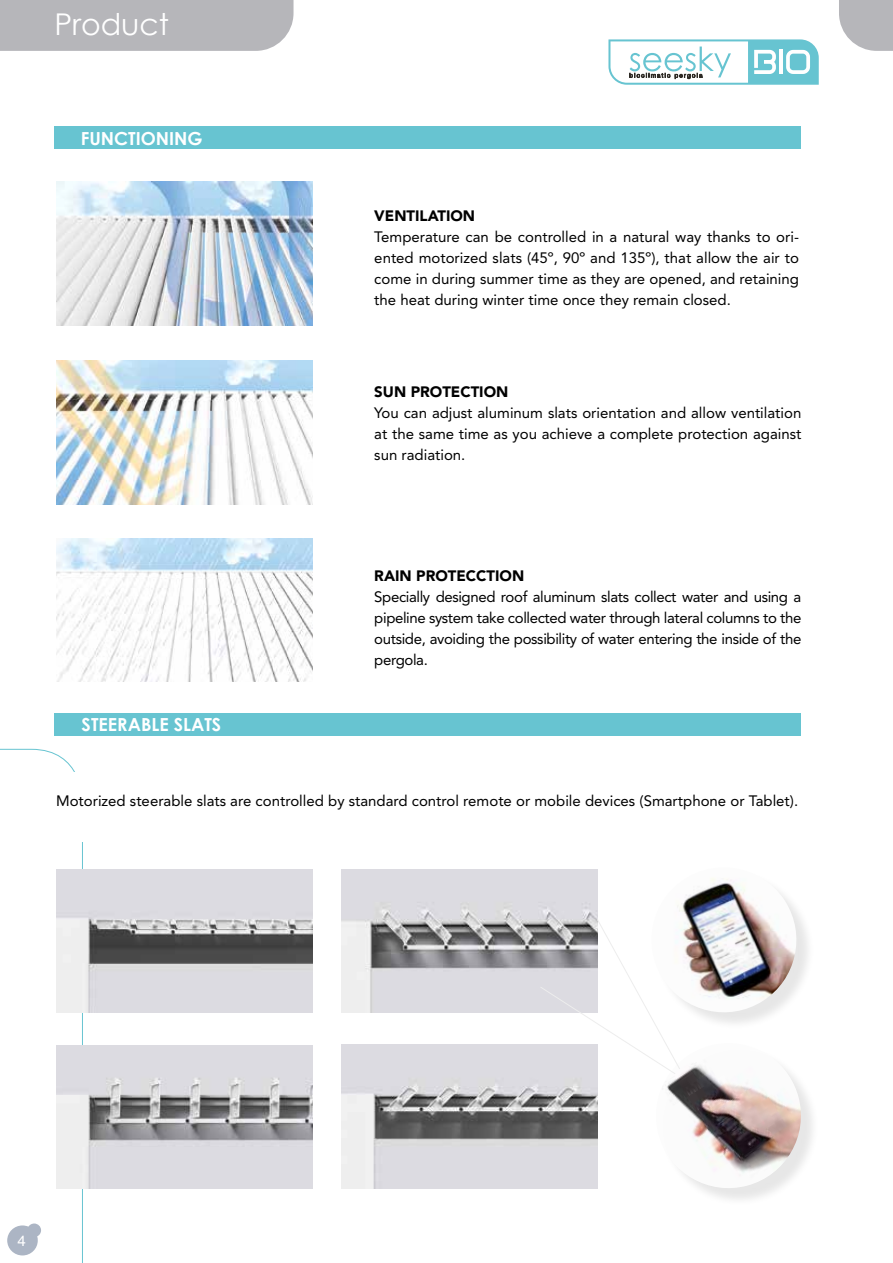
<style>
.page{position:relative;width:893px;height:1263px;background:#fff}
.page>*{position:absolute;margin:0;border:0;box-sizing:border-box;transform-origin:0 0}
.t1{font:30px "Century Gothic";color:#fff}
.t2{font:700 18px "Century Gothic";color:#fff}
.t3{font:15px/21px "Avenir";color:#000;text-align:justify}
.t4{font:900 15px "Avenir";color:#000}
.t5{font:15px "Helvetica";color:#fff}
</style>
<div class="page">
<div style="left:0;top:0;width:293px;height:51px;background:#b6b6ba"></div>
<svg style="left:839px;top:0;width:54px;height:51px;background:#bebec1"></svg>
<div style="left:54px;top:127px;width:747px;height:22px;background:#67c4d1"></div>
<img style="left:56px;top:361px;width:257px;height:143px">
<img style="left:56px;top:182px;width:257px;height:143px">
<img style="left:56px;top:538px;width:257px;height:144px">
<svg style="left:0;top:748px;width:83px;height:515px"></svg>
<div style="left:54px;top:713px;width:747px;height:22px;background:#67c4d1"></div>
<div style="left:654px;top:870px;width:161px;height:161px;background:#000;opacity:.1"></div>
<img style="left:654px;top:870px;width:145px;height:152px">
<img style="left:56px;top:1045px;width:256px;height:143px">
<img style="left:56px;top:869px;width:256px;height:144px">
<img style="left:341px;top:869px;width:256px;height:144px">
<img style="left:341px;top:1045px;width:256px;height:143px">
<div style="left:54px;top:773px;width:77px;height:69px;background:#fff"></div>
<img style="left:667px;top:1065px;width:142px;height:131px">
<svg style="left:539px;top:918px;width:142px;height:157px"></svg>
<svg style="left:608px;top:39px;width:211px;height:46px"></svg>
<h1 class="t1" style="left:54px;top:6px;width:116px">Product</h1>
<p class="t2" style="left:81px;top:127px;width:124px">FUNCTIONING</p>
<p class="t2" style="left:82px;top:713px;width:141px">STEERABLE SLATS</p>
<p class="t4" style="left:374px;top:206px;width:102px">VENTILATION</p>
<p class="t3" style="left:374px;top:226px;width:426px">Temperature can be controlled in a natural way thanks to ori&shy;ented motorized slats (45º, 90º and 135º), that allow the air to come in during summer time as they are opened, and retaining the heat during winter time once they remain closed.</p>
<p class="t4" style="left:374px;top:382px;width:136px">SUN PROTECTION</p>
<p class="t3" style="left:374px;top:402px;width:429px">You can adjust aluminum slats orientation and allow ventilation at the same time as you achieve a complete protection against sun radiation.</p>
<p class="t4" style="left:374px;top:567px;width:151px">RAIN PROTECCTION</p>
<p class="t3" style="left:374px;top:587px;width:429px">Specially designed roof aluminum slats collect water and using a pipeline system take collected water through lateral columns to the outside, avoiding the possibility of water entering the inside of the pergola.</p>
<p class="t3" style="left:56px;top:790px;width:744px">Motorized steerable slats are controlled by standard control remote or mobile devices (Smartphone or Tablet).</p>
<p class="t5" style="left:18px;top:1229px;width:10px">4</p>
</div>
